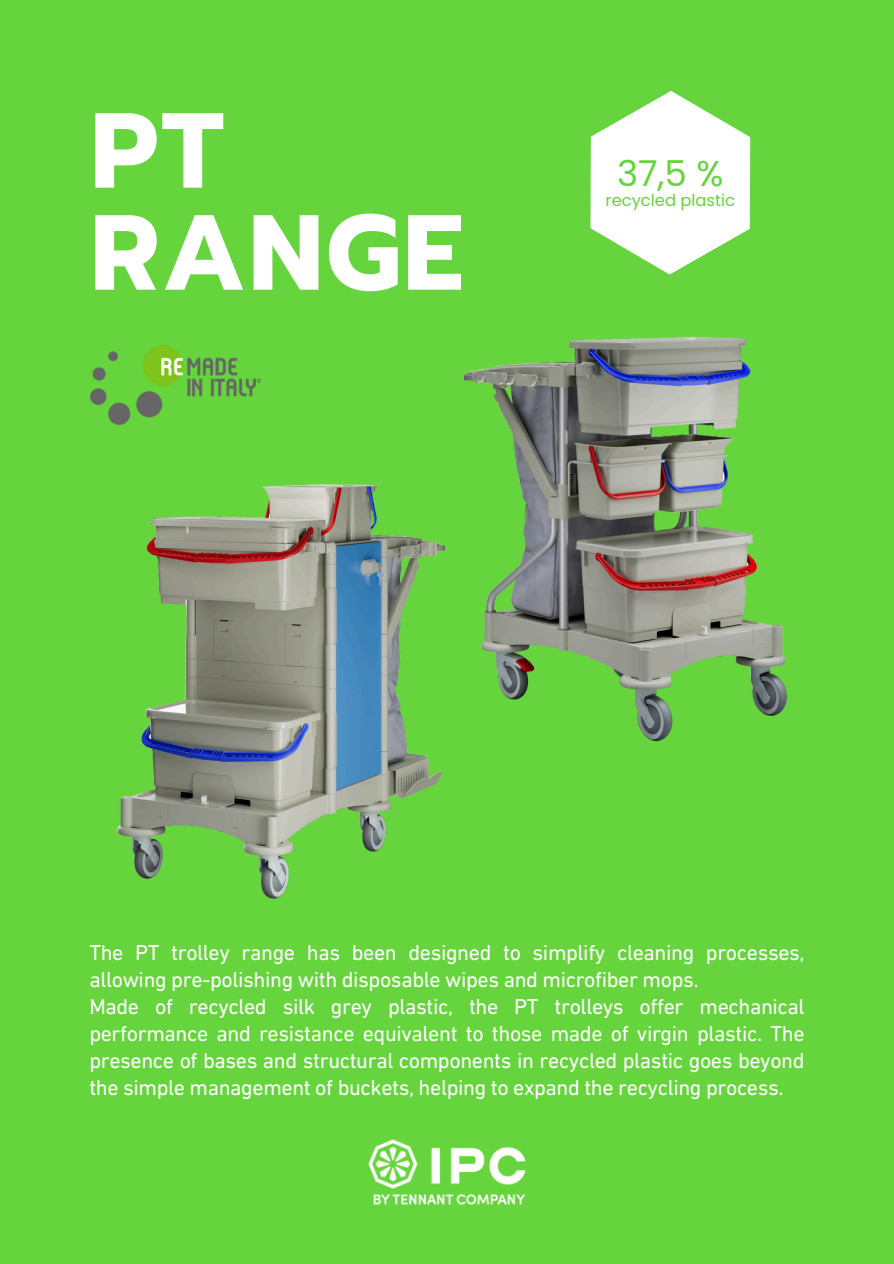
<style>
.page{position:relative;width:894px;height:1264px;background:#fff}
.page>*{position:absolute;margin:0;border:0;box-sizing:border-box;transform-origin:0 0}
.t1{font:700 106.5px/102px "Prompt";letter-spacing:.03em;color:#fff}
.t2{font:35.7px "Poppins";color:#66d43d}
.t3{font:21.9px/27px "DIN Next LT Pro";letter-spacing:-.02em;color:#fff}
.t4{font:16.35px "Poppins";color:#66d43d}
</style>
<div class="page">
<div style="left:0;top:0;width:893px;height:1263px;background:#66d43d"></div>
<img style="left:115px;top:424px;width:331px;height:475px">
<img style="left:464px;top:337px;width:324px;height:405px">
<img style="left:368px;top:1139px;width:158px;height:66px">
<img style="left:90px;top:345px;width:170px;height:79px">
<svg style="left:590px;top:91px;width:161px;height:184px;fill:#fff"></svg>
<p class="t1" style="left:90px;top:101px;width:374px">PT<br>RANGE</p>
<p class="t2" style="left:617px;top:148px;width:108px">37,5 %</p>
<h2 class="t4" style="left:605px;top:189px;width:131px">recycled plastic</h2>
<p class="t3" style="left:89px;top:941px;width:716px">The PT trolley range has been designed to simplify cleaning processes, allowing pre-polishing with disposable wipes and microfiber mops.<br>Made of recycled silk grey plastic, the PT trolleys offer mechanical performance and resistance equivalent to those made of virgin plastic. The presence of bases and structural components in recycled plastic goes beyond the simple management of buckets, helping to expand the recycling process.</p>
</div>
